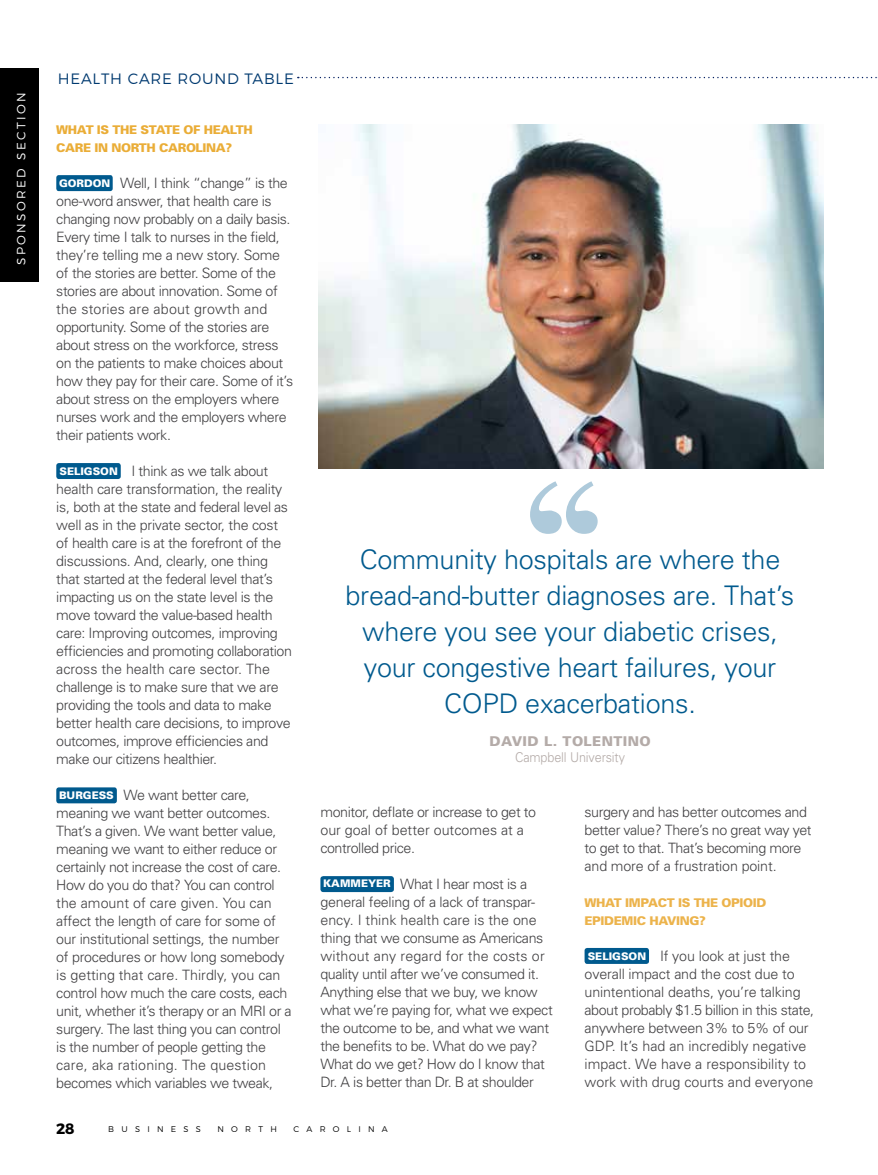
<style>
.page{position:relative;width:878px;height:1175px;background:#fff}
.page>*{position:absolute;margin:0;border:0;box-sizing:border-box;transform-origin:0 0}
.t1{font:300 27px/36px "Univers";letter-spacing:-.01em;color:#005a8e;text-align:center}
.t2{font:300 15px "Montserrat";letter-spacing:.05em;color:#003a70}
.t3{font:700 15px "Montserrat";color:#000}
.t4{font:300 14.25px/18px "Univers";letter-spacing:-.03em;color:#414042}
.t5{font:300 14.25px/18px "Univers";letter-spacing:-.01em;color:#414042}
.t6{font:300 13.5px "Univers";letter-spacing:-.01em;color:#b4aba8;scale:.93 1}
.t7{font:900 13.5px "Univers";letter-spacing:.03em;color:#b4aba8}
.t8{font:900 12px/18px "Univers";letter-spacing:-.03em;color:#eaad37}
.t9{font:900 12px/18px "Univers";letter-spacing:-.03em;color:#ecb34b}
.t10{font:300 12px "Montserrat";letter-spacing:.2em;color:#fff}
.t11{font:300 8.25px "Montserrat";letter-spacing:.88em;color:#000}
.s1{font-weight:900;font-size:10.5px;color:#fff}
</style>
<div class="page">
<div style="left:56px;top:175px;width:57px;height:16px;background:#005a8e;border-radius:3px"></div>
<div style="left:56px;top:463px;width:65px;height:16px;background:#005a8e;border-radius:3px"></div>
<div style="left:56px;top:787px;width:61px;height:16px;background:#005a8e;border-radius:3px"></div>
<div style="left:320px;top:876px;width:74px;height:16px;background:#005a8e;border-radius:3px"></div>
<div style="left:584px;top:948px;width:65px;height:16px;background:#005a8e;border-radius:3px"></div>
<div style="left:0;top:69px;width:38px;height:213px;background:#000"></div>
<svg style="left:298px;top:77px;width:580px;height:1px"></svg>
<img style="left:319px;top:124px;width:504px;height:344px">
<svg style="left:530px;top:481px;width:67px;height:53px"></svg>
<p class="t10" style="left:17px;top:265px;width:174px;rotate:-90deg">SPONSORED SECTION</p>
<p class="t2" style="left:58px;top:72px;width:237px">HEALTH CARE ROUND TABLE</p>
<p class="t8" style="left:56px;top:122px;width:198px">WHAT IS THE STATE OF HEALTH<br>CARE IN NORTH CAROLINA?</p>
<p class="t4" style="left:56px;top:175px;width:238px"><span class="s1">GORDON</span> Well, I think “change” is the one-word answer, that health care is changing now probably on a daily basis.<br>Every time I talk to nurses in the field, they’re telling me a new story. Some of the stories are better. Some of the stories are about innovation. Some of the stories are about growth and opportunity. Some of the stories are about stress on the workforce, stress on the patients to make choices about how they pay for their care. Some of it’s about stress on the employers where nurses work and the employers where their patients work.</p>
<p class="t4" style="left:56px;top:463px;width:237px"><span class="s1">SELIGSON</span> I think as we talk about health care transformation, the reality is, both at the state and federal level as well as in the private sector, the cost of health care is at the forefront of the discussions. And, clearly, one thing that started at the federal level that’s impacting us on the state level is the move toward the value-based health care: Improving outcomes, improving efficiencies and promoting collaboration across the health care sector. The challenge is to make sure that we are providing the tools and data to make better health care decisions, to improve outcomes, improve efficiencies and make our citizens healthier.</p>
<p class="t4" style="left:56px;top:787px;width:237px"><span class="s1">BURGESS</span> We want better care, meaning we want better outcomes.<br>That’s a given. We want better value, meaning we want to either reduce or certainly not increase the cost of care.<br>How do you do that? You can control the amount of care given. You can affect the length of care for some of our institutional settings, the number of procedures or how long somebody is getting that care. Thirdly, you can control how much the care costs, each unit, whether it’s therapy or an MRI or a surgery. The last thing you can control is the number of people getting the care, aka rationing. The question becomes which variables we tweak,</p>
<h1 class="t1" style="left:345px;top:543px;width:450px">Community hospitals are where the bread-and-butter diagnoses are. That’s where you see your diabetic crises, your congestive heart failures, your COPD exacerbations.</h1>
<p class="t7" style="left:489px;top:735px;width:163px">DAVID L. TOLENTINO</p>
<p class="t6" style="left:515px;top:751px;width:120px">Campbell University</p>
<p class="t4" style="left:320px;top:804px;width:217px">monitor, deflate or increase to get to our goal of better outcomes at a controlled price.</p>
<p class="t4" style="left:320px;top:876px;width:234px"><span class="s1">KAMMEYER</span> What I hear most is a general feeling of a lack of transpar&shy;ency. I think health care is the one thing that we consume as Americans without any regard for the costs or quality until after we’ve consumed it.<br>Anything else that we buy, we know what we’re paying for, what we expect the outcome to be, and what we want the benefits to be. What do we pay?<br>What do we get? How do I know that Dr. A is better than Dr. B at shoulder</p>
<p class="t4" style="left:584px;top:804px;width:229px">surgery and has better outcomes and better value? There’s no great way yet to get to that. That’s becoming more and more of a frustration point.</p>
<p class="t9" style="left:584px;top:894px;width:183px">WHAT IMPACT IS THE OPIOID<br>EPIDEMIC HAVING?</p>
<p class="t5" style="left:584px;top:948px;width:231px"><span class="s1">SELIGSON</span> If you look at just the overall impact and the cost due to unintentional deaths, you’re talking about probably $1.5 billion in this state, anywhere between 3% to 5% of our GDP. It’s had an incredibly negative impact. We have a responsibility to work with drug courts and everyone</p>
<p class="t3" style="left:56px;top:1122px;width:20px">28</p>
<p class="t11" style="left:108px;top:1125px;width:94px">BUSINESS</p>
<p class="t11" style="left:217px;top:1125px;width:61px">NORTH</p>
<p class="t11" style="left:293px;top:1125px;width:96px">CAROLINA</p>
</div>
